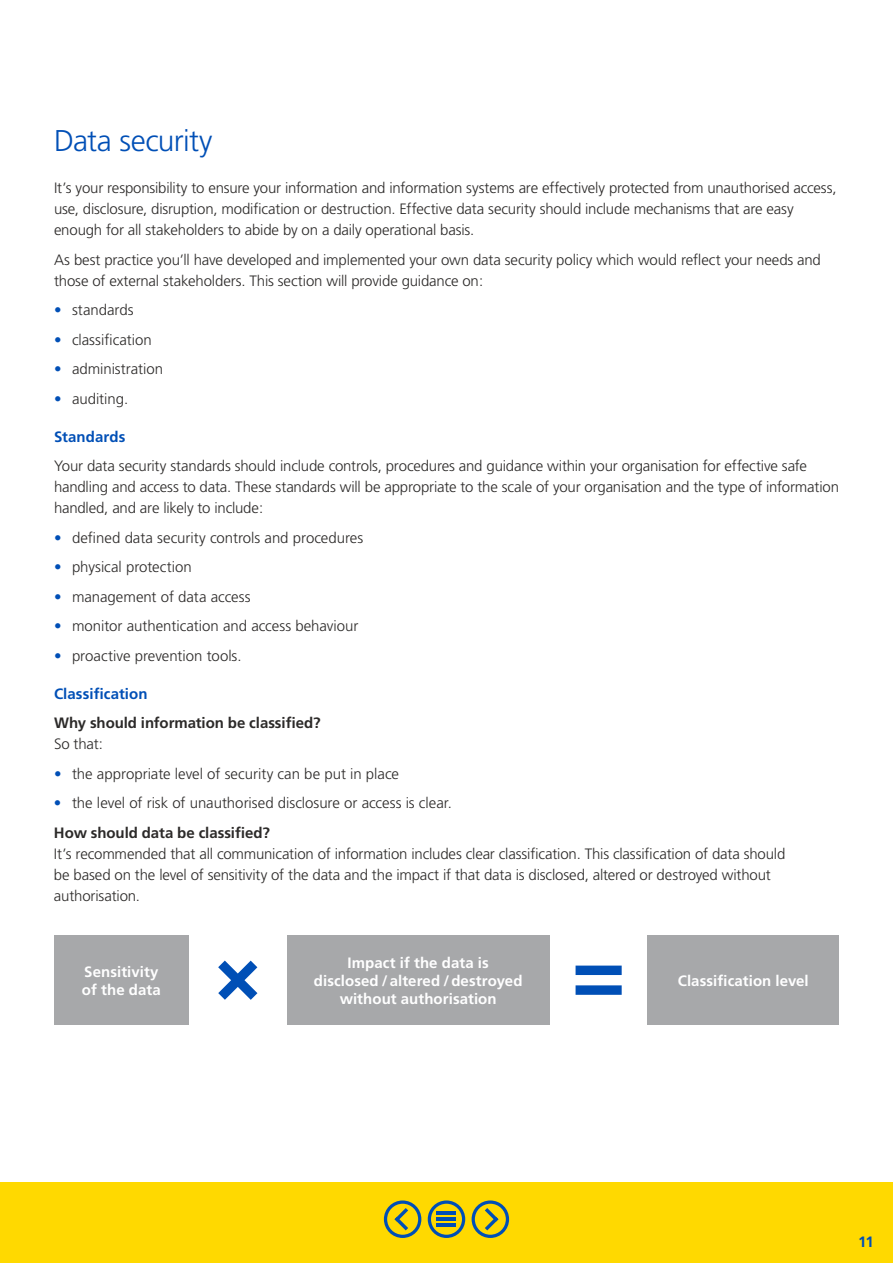
<style>
.page{position:relative;width:893px;height:1263px;background:#fff}
.page>*{position:absolute;margin:0;border:0;box-sizing:border-box;transform-origin:0 0}
.t1{font:300 30px "Frutiger";letter-spacing:-.025em;color:#004fb6}
.t2{font:300 15px/21px "Frutiger";letter-spacing:-.01em;color:#2c2a29}
.t3{font:700 15px/18px "Frutiger";letter-spacing:.005em;color:#fff}
.t4{font:700 15px "Frutiger";letter-spacing:-.005em;color:#2c2a29}
.t5{font:700 15px "Frutiger";letter-spacing:.005em;color:#004fb6}
.s1{color:#004fb6}
.s2{font-weight:700}
</style>
<div class="page">
<div style="left:0;top:1182px;width:893px;height:81px;background:#ffd900"></div>
<div style="left:472px;top:1200px;width:37px;height:38px;border:3px solid #004fb6;border-radius:50%"></div>
<svg style="left:485px;top:1208px;width:13px;height:22px"></svg>
<div style="left:384px;top:1200px;width:37px;height:38px;border:3px solid #004fb6;border-radius:50%"></div>
<svg style="left:395px;top:1208px;width:13px;height:22px"></svg>
<div style="left:428px;top:1200px;width:37px;height:38px;border:3px solid #004fb6;border-radius:50%"></div>
<hr style="left:437px;top:1211px;width:19px;height:4px;background:#004fb6">
<hr style="left:437px;top:1217px;width:19px;height:4px;background:#004fb6">
<hr style="left:437px;top:1223px;width:19px;height:4px;background:#004fb6">
<div style="left:54px;top:935px;width:135px;height:90px;background:#a7a8aa"></div>
<div style="left:287px;top:935px;width:263px;height:90px;background:#a7a8aa"></div>
<div style="left:648px;top:935px;width:191px;height:90px;background:#a7a8aa"></div>
<svg style="left:576px;top:965px;width:46px;height:30px"></svg>
<svg style="left:218px;top:960px;width:39px;height:40px"></svg>
<h1 class="t1" style="left:54px;top:124px;width:160px">Data security</h1>
<p class="t2" style="left:54px;top:178px;width:784px">It’s your responsibility to ensure your information and information systems are effectively protected from unauthorised access, use, disclosure, disruption, modification or destruction. Effective data security should include mechanisms that are easy enough for all stakeholders to abide by on a daily operational basis.</p>
<p class="t2" style="left:54px;top:249px;width:768px">As best practice you’ll have developed and implemented your own data security policy which would reflect your needs and those of external stakeholders. This section will provide guidance on:</p>
<p class="t2" style="left:54px;top:300px;width:81px"><span class="s1">•</span> standards</p>
<p class="t2" style="left:54px;top:329px;width:99px"><span class="s1">•</span> classification</p>
<p class="t2" style="left:54px;top:359px;width:111px"><span class="s1">•</span> administration</p>
<p class="t2" style="left:54px;top:388px;width:76px"><span class="s1">•</span> auditing.</p>
<p class="t5" style="left:54px;top:428px;width:73px">Standards</p>
<p class="t2" style="left:54px;top:456px;width:787px">Your data security standards should include controls, procedures and guidance within your organisation for effective safe handling and access to data. These standards will be appropriate to the scale of your organisation and the type of information handled, and are likely to include:</p>
<p class="t2" style="left:54px;top:527px;width:311px"><span class="s1">•</span> defined data security controls and procedures</p>
<p class="t2" style="left:54px;top:557px;width:139px"><span class="s1">•</span> physical protection</p>
<p class="t2" style="left:54px;top:586px;width:198px"><span class="s1">•</span> management of data access</p>
<p class="t2" style="left:54px;top:616px;width:306px"><span class="s1">•</span> monitor authentication and access behaviour</p>
<p class="t2" style="left:54px;top:645px;width:189px"><span class="s1">•</span> proactive prevention tools.</p>
<p class="t5" style="left:54px;top:685px;width:95px">Classification</p>
<p class="t4" style="left:54px;top:714px;width:268px">Why should information be classified?</p>
<p class="t2" style="left:54px;top:734px;width:50px">So that:</p>
<p class="t2" style="left:54px;top:763px;width:346px"><span class="s1">•</span> the appropriate level of security can be put in place</p>
<p class="t2" style="left:54px;top:789px;width:399px;line-height:29.5px"><span class="s1">•</span> the level of risk of unauthorised disclosure or access is clear.<br><span class="s2">How should data be classified?</span></p>
<p class="t2" style="left:54px;top:843px;width:733px">It’s recommended that all communication of information includes clear classification. This classification of data should be based on the level of sensitivity of the data and the impact if that data is disclosed, altered or destroyed without authorisation.</p>
<p class="t3" style="left:82px;top:963px;width:80px">Sensitivity of the data</p>
<p class="t3" style="left:314px;top:954px;width:210px;text-align:center">Impact if the data is disclosed / altered / destroyed without authorisation</p>
<p class="t3" style="left:678px;top:972px;width:132px">Classification level</p>
<p class="t5" style="left:858px;top:1233px;width:17px">11</p>
</div>
